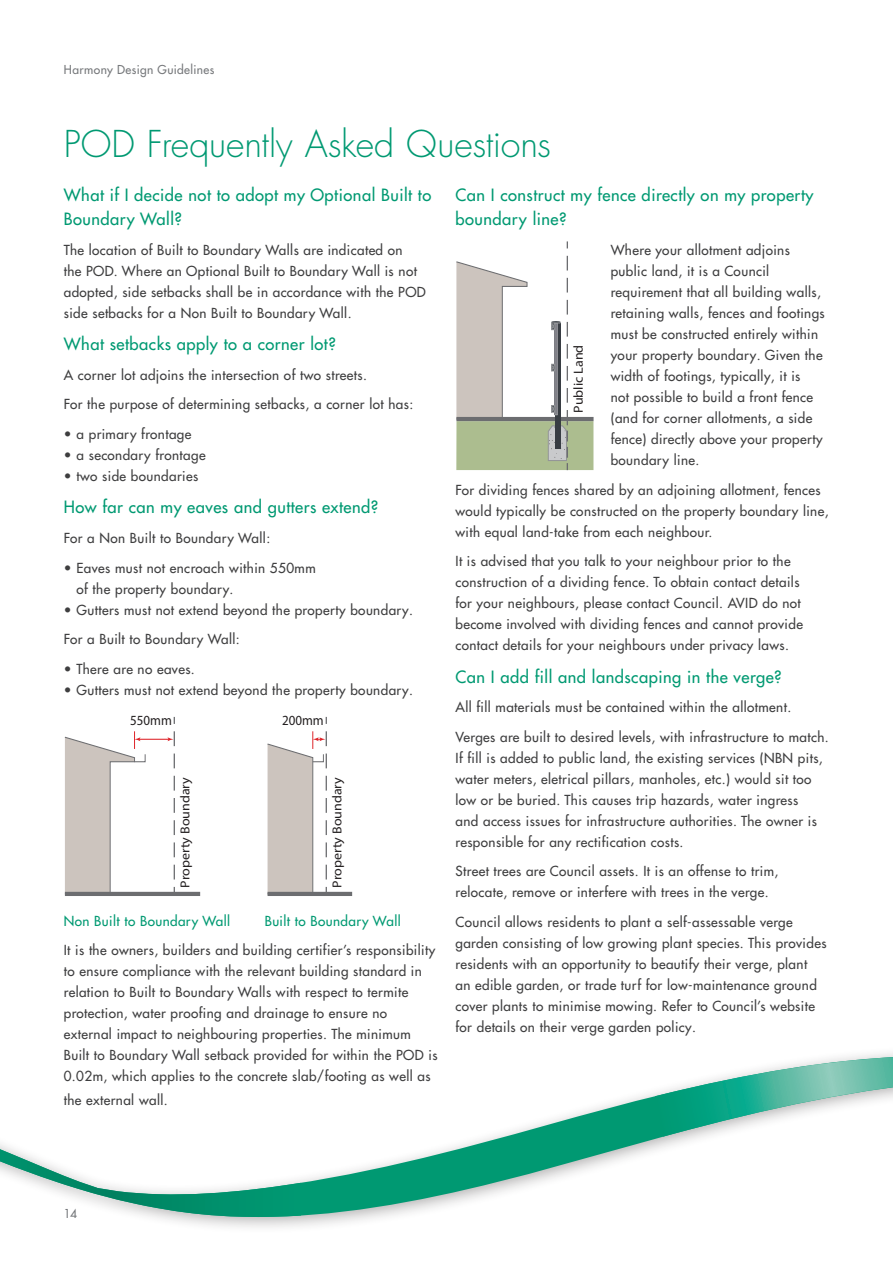
<style>
.page{position:relative;width:893px;height:1263px;background:#fff}
.page>*{position:absolute;margin:0;border:0;box-sizing:border-box;transform-origin:0 0}
.Main_Headings_-_Green{font:300 36px "Futura LT Pro";letter-spacing:-.005em;color:#009972}
.t1{font:500 16.5px/24px "Futura LT Pro";letter-spacing:.03em;color:#009972}
.t2{font:13.95px "Myriad Pro";color:#231f20;scale:.93 1}
.t3{font:500 13.5px/21px "Futura LT Pro";letter-spacing:.03em;color:#3e3e3f}
.t4{font:500 13.5px "Futura LT Pro";letter-spacing:.03em;color:#009972}
.t5{font:13.2px "Myriad Pro";color:#231f20;scale:1.07 1}
.t6{font:13.05px "Myriad Pro";color:#231f20;scale:1.08 1}
.t7{font:500 12px "Futura LT Pro";letter-spacing:.035em;color:#76787b}
</style>
<div class="page">
<hr style="left:139px;top:739px;width:30px;height:1px;background:#dd1f25">
<svg style="left:168px;top:717px;width:7px;height:162px"></svg>
<svg style="left:64px;top:731px;width:82px;height:164px"></svg>
<hr style="left:65px;top:892px;width:135px;height:4px;background:#6c6d70">
<hr style="left:268px;top:892px;width:84px;height:4px;background:#6c6d70">
<svg style="left:267px;top:717px;width:60px;height:178px"></svg>
<div style="left:456px;top:421px;width:137px;height:49px;background:#acbd8f"></div>
<svg style="left:456px;top:261px;width:72px;height:156px"></svg>
<hr style="left:456px;top:417px;width:138px;height:4px;background:#6c6d70">
<svg style="left:548px;top:241px;width:20px;height:229px"></svg>
<svg style="left:159px;top:1053px;width:734px;height:175px"></svg>
<svg style="left:655px;top:1056px;width:238px;height:81px"></svg>
<svg style="left:0;top:1140px;width:301px;height:78px"></svg>
<p class="t7" style="left:64px;top:60px;width:152px">Harmony Design Guidelines</p>
<p class="Main_Headings_-_Green" style="left:64px;top:121px;width:489px">POD Frequently Asked Questions</p>
<p class="t1" style="left:455px;top:183px;width:360px">Can I construct my fence directly on my property boundary line?</p>
<p class="t3" style="left:611px;top:239px;width:216px">Where your allotment adjoins public land, it is a Council requirement that all building walls, retaining walls, fences and footings must be constructed entirely within your property boundary. Given the width of footings, typically, it is<br>not possible to build a front fence (and for corner allotments, a side fence) directly above your property boundary line.</p>
<p class="t3" style="left:455px;top:478px;width:375px">For dividing fences shared by an adjoining allotment, fences would typically be constructed on the property boundary line, with equal land-take from each neighbour.</p>
<p class="t3" style="left:455px;top:550px;width:349px">It is advised that you talk to your neighbour prior to the construction of a dividing fence. To obtain contact details for your neighbours, please contact Council. AVID do not become involved with dividing fences and cannot provide contact details for your neighbours under privacy laws.</p>
<p class="t1" style="left:455px;top:664px;width:328px">Can I add fill and landscaping in the verge?</p>
<p class="t3" style="left:455px;top:696px;width:337px">All fill materials must be contained within the allotment.</p>
<p class="t3" style="left:455px;top:725px;width:375px">Verges are built to desired levels, with infrastructure to match.<br>If fill is added to public land, the existing services (NBN pits, water meters, eletrical pillars, manholes, etc.) would sit too low or be buried. This causes trip hazards, water ingress<br>and access issues for infrastructure authorities. The owner is responsible for any rectification costs.</p>
<p class="t3" style="left:455px;top:860px;width:324px">Street trees are Council assets. It is an offense to trim, relocate, remove or interfere with trees in the verge.</p>
<p class="t3" style="left:455px;top:910px;width:373px">Council allows residents to plant a self-assessable verge garden consisting of low growing plant species. This provides residents with an opportunity to beautify their verge, plant<br>an edible garden, or trade turf for low-maintenance ground cover plants to minimise mowing. Refer to Council’s website for details on their verge garden policy.</p>
<p class="t1" style="left:64px;top:183px;width:369px">What if I decide not to adopt my Optional Built to<br>Boundary Wall?</p>
<p class="t3" style="left:64px;top:239px;width:364px">The location of Built to Boundary Walls are indicated on<br>the POD. Where an Optional Built to Boundary Wall is not adopted, side setbacks shall be in accordance with the POD side setbacks for a Non Built to Boundary Wall.</p>
<p class="t1" style="left:64px;top:332px;width:274px">What setbacks apply to a corner lot?</p>
<p class="t3" style="left:64px;top:364px;width:305px">A corner lot adjoins the intersection of two streets.</p>
<p class="t3" style="left:64px;top:393px;width:351px">For the purpose of determining setbacks, a corner lot has:</p>
<p class="t3" style="left:64px;top:423px;width:129px">• a primary frontage</p>
<p class="t3" style="left:64px;top:444px;width:143px">• a secondary frontage</p>
<p class="t3" style="left:64px;top:465px;width:136px">• two side boundaries</p>
<p class="t1" style="left:64px;top:495px;width:316px">How far can my eaves and gutters extend?</p>
<p class="t3" style="left:64px;top:527px;width:208px">For a Non Built to Boundary Wall:</p>
<p class="t3" style="left:77px;top:556px;width:241px;text-indent:-13px">• Eaves must not encroach within 550mm of the property boundary.</p>
<p class="t3" style="left:64px;top:598px;width:351px">• Gutters must not extend beyond the property boundary.</p>
<p class="t3" style="left:64px;top:628px;width:178px">For a Built to Boundary Wall:</p>
<p class="t3" style="left:64px;top:657px;width:133px">• There are no eaves.</p>
<p class="t3" style="left:64px;top:678px;width:351px">• Gutters must not extend beyond the property boundary.</p>
<p class="t5" style="left:570px;top:413px;width:65px;rotate:-90deg">Public Land</p>
<p class="t2" style="left:130px;top:711px;width:46px">550mm</p>
<p class="t2" style="left:282px;top:711px;width:46px">200mm</p>
<p class="t6" style="left:177px;top:888px;width:104px;rotate:-90deg">Property Boundary</p>
<p class="t6" style="left:329px;top:888px;width:104px;rotate:-90deg">Property Boundary</p>
<p class="t4" style="left:64px;top:911px;width:168px">Non Built to Boundary Wall</p>
<p class="t4" style="left:265px;top:911px;width:138px">Built to Boundary Wall</p>
<p class="t3" style="left:64px;top:939px;width:375px">It is the owners, builders and building certifier’s responsibility to ensure compliance with the relevant building standard in relation to Built to Boundary Walls with respect to termite protection, water proofing and drainage to ensure no external impact to neighbouring properties. The minimum Built to Boundary Wall setback provided for within the POD is 0.02m, which applies to the concrete slab/footing as well as</p>
<p class="t3" style="left:64px;top:1089px;width:105px">the external wall.</p>
<p class="t7" style="left:64px;top:1205px;width:15px">14</p>
</div>
